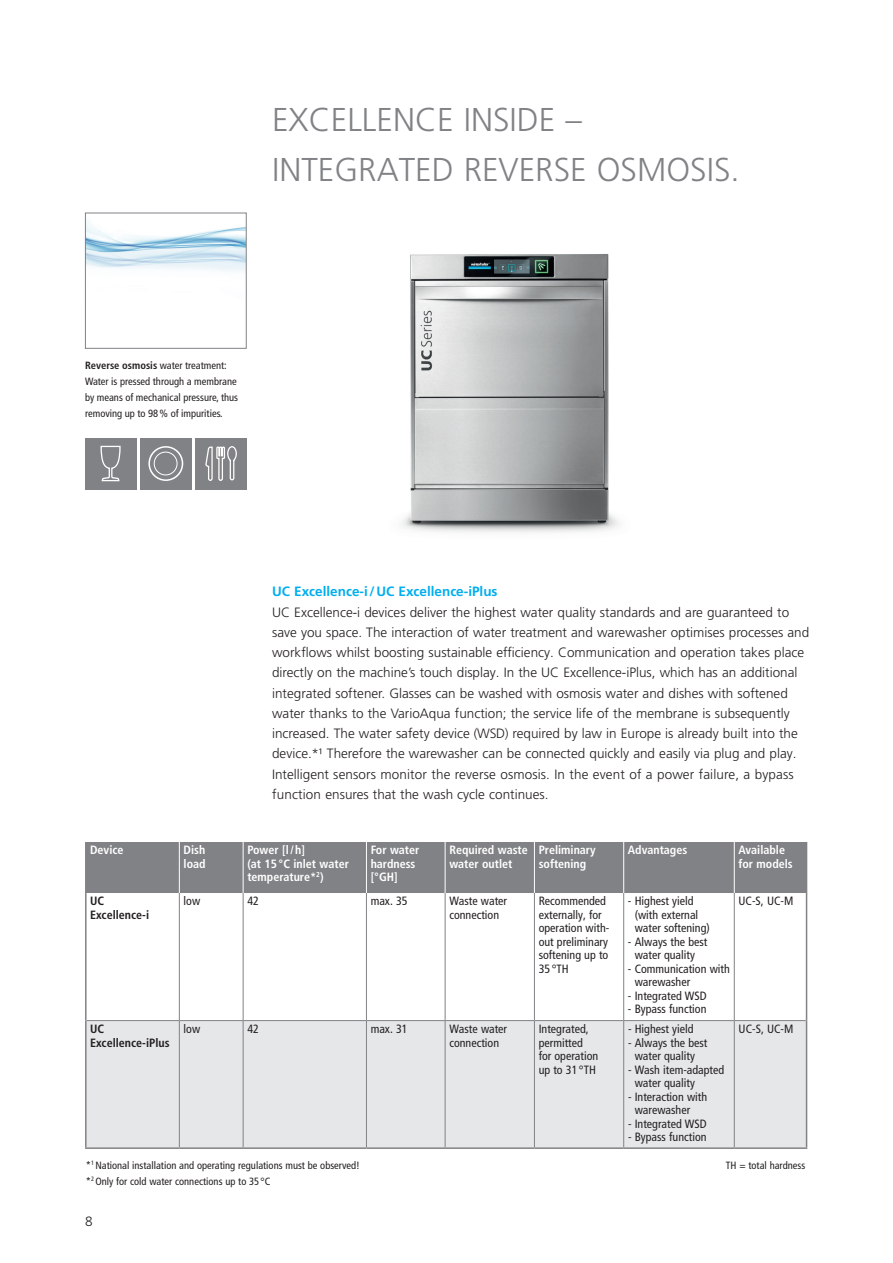
<style>
.page{position:relative;width:893px;height:1263px;background:#fff}
.page>*{position:absolute;margin:0;border:0;box-sizing:border-box;transform-origin:0 0}
.t1{font:300 33px/49.5px "Frutiger LT Pro";color:#808285}
.t2{font:300 13.5px/20.2px "Frutiger LT Pro";color:#231f20}
.t3{font:700 13.5px "Frutiger LT Pro";color:#00aeef}
.t4{font:condensed 12px/13.5px "Frutiger LT Pro";color:#231f20}
.t5{font:700 condensed 12px/13.5px "Frutiger LT Pro";color:#fff}
.t6{font:700 condensed 12px/13.5px "Frutiger LT Pro";color:#231f20}
.t7{font:condensed 10.5px/15.8px "Frutiger LT Pro";color:#231f20}
.s1{font-weight:700}
</style>
<div class="page">
<img style="left:87px;top:221px;width:158px;height:51px">
<div style="left:85px;top:213px;width:162px;height:136px;border:1px solid #808285"></div>
<img style="left:402px;top:254px;width:217px;height:279px">
<div style="left:87px;top:842px;width:719px;height:51px;background:#808285"></div>
<svg style="left:178px;top:893px;width:628px;height:127px"></svg>
<div style="left:87px;top:1021px;width:719px;height:126px;background:#e6e7e9"></div>
<hr style="left:179px;top:842px;width:1px;height:51px;background:#fff">
<hr style="left:243px;top:842px;width:1px;height:51px;background:#fff">
<hr style="left:366px;top:842px;width:1px;height:51px;background:#fff">
<hr style="left:445px;top:842px;width:1px;height:51px;background:#fff">
<hr style="left:534px;top:842px;width:1px;height:51px;background:#fff">
<hr style="left:623px;top:842px;width:1px;height:51px;background:#fff">
<hr style="left:734px;top:842px;width:1px;height:51px;background:#fff">
<hr style="left:85px;top:842px;width:2px;height:51px;background:#808285">
<hr style="left:806px;top:842px;width:1px;height:51px;background:#808285">
<hr style="left:85px;top:893px;width:2px;height:127px;background:#808285">
<hr style="left:85px;top:1020px;width:2px;height:127px;background:#808285">
<hr style="left:734px;top:893px;width:1px;height:127px;background:#808285">
<hr style="left:734px;top:1021px;width:1px;height:126px;background:#808285">
<hr style="left:179px;top:893px;width:1px;height:127px;background:#808285">
<hr style="left:243px;top:893px;width:1px;height:127px;background:#808285">
<hr style="left:366px;top:893px;width:1px;height:127px;background:#808285">
<hr style="left:179px;top:1021px;width:1px;height:126px;background:#808285">
<hr style="left:243px;top:1021px;width:1px;height:126px;background:#808285">
<hr style="left:366px;top:1021px;width:1px;height:126px;background:#808285">
<hr style="left:445px;top:893px;width:1px;height:127px;background:#808285">
<hr style="left:445px;top:1021px;width:1px;height:126px;background:#808285">
<hr style="left:534px;top:893px;width:1px;height:127px;background:#808285">
<hr style="left:534px;top:1021px;width:1px;height:126px;background:#808285">
<hr style="left:623px;top:893px;width:1px;height:127px;background:#808285">
<hr style="left:623px;top:1021px;width:1px;height:126px;background:#808285">
<hr style="left:806px;top:893px;width:1px;height:127px;background:#808285">
<hr style="left:806px;top:1020px;width:1px;height:127px;background:#808285">
<hr style="left:87px;top:1020px;width:92px;height:1px;background:#808285">
<hr style="left:179px;top:1020px;width:64px;height:1px;background:#808285">
<hr style="left:243px;top:1020px;width:123px;height:1px;background:#808285">
<hr style="left:366px;top:1020px;width:79px;height:1px;background:#808285">
<hr style="left:445px;top:1020px;width:89px;height:1px;background:#808285">
<hr style="left:534px;top:1020px;width:90px;height:1px;background:#808285">
<hr style="left:624px;top:1020px;width:110px;height:1px;background:#808285">
<hr style="left:734px;top:1020px;width:72px;height:1px;background:#808285">
<hr style="left:85px;top:1147px;width:94px;height:2px;background:#808285">
<hr style="left:179px;top:1147px;width:64px;height:2px;background:#808285">
<hr style="left:243px;top:1147px;width:123px;height:2px;background:#808285">
<hr style="left:366px;top:1147px;width:79px;height:2px;background:#808285">
<hr style="left:445px;top:1147px;width:89px;height:2px;background:#808285">
<hr style="left:534px;top:1147px;width:90px;height:2px;background:#808285">
<hr style="left:624px;top:1147px;width:110px;height:2px;background:#808285">
<hr style="left:734px;top:1147px;width:73px;height:2px;background:#808285">
<div style="left:196px;top:438px;width:51px;height:51px;background:#808285"></div>
<svg style="left:205px;top:446px;width:32px;height:35px"></svg>
<div style="left:85px;top:438px;width:51px;height:51px;background:#808285"></div>
<svg style="left:100px;top:445px;width:21px;height:37px"></svg>
<div style="left:140px;top:438px;width:51px;height:51px;background:#808285"></div>
<div style="left:148px;top:446px;width:35px;height:35px;border:2px solid #fff;border-radius:50%"></div>
<div style="left:154px;top:452px;width:23px;height:23px;border:1px solid #fff;border-radius:50%"></div>
<h1 class="t1" style="left:272px;top:95px;width:469px">EXCELLENCE INSIDE –<br>INTEGRATED REVERSE OSMOSIS.</h1>
<p class="t7" style="left:85px;top:358px;width:155px"><span class="s1">Reverse osmosis</span> water treatment:<br>Water is pressed through a membrane by means of mechanical pressure, thus removing up to 98% of impurities.</p>
<p class="t3" style="left:272px;top:584px;width:227px">UC Excellence-i/UC Excellence-iPlus</p>
<p class="t2" style="left:272px;top:602px;width:539px">UC Excellence-i devices deliver the highest water quality standards and are guaranteed to save you space. The interaction of water treatment and warewasher optimises processes and workflows whilst boosting sustainable efficiency. Communication and operation takes place directly on the machine’s touch display. In the UC Excellence-iPlus, which has an additional integrated softener. Glasses can be washed with osmosis water and dishes with softened water thanks to the VarioAqua function; the service life of the membrane is subsequently increased. The water safety device (WSD) required by law in Europe is already built into the device.*¹ Therefore the warewasher can be connected quickly and easily via plug and play.<br>Intelligent sensors monitor the reverse osmosis. In the event of a power failure, a bypass function ensures that the wash cycle continues.</p>
<p class="t5" style="left:90px;top:843px;width:35px">Device</p>
<p class="t5" style="left:184px;top:843px;width:24px">Dish load</p>
<p class="t5" style="left:247px;top:843px;width:103px">Power [l/h]<br>(at 15°C inlet water temperature*<sup>2</sup>)</p>
<p class="t5" style="left:371px;top:843px;width:50px">For water hardness [°GH]</p>
<p class="t5" style="left:449px;top:843px;width:80px">Required waste water outlet</p>
<p class="t5" style="left:539px;top:843px;width:59px">Preliminary softening</p>
<p class="t5" style="left:628px;top:843px;width:61px">Advantages</p>
<p class="t5" style="left:738px;top:843px;width:56px">Available for models</p>
<p class="t6" style="left:90px;top:894px;width:61px">UC<br>Excellence-i</p>
<p class="t4" style="left:184px;top:894px;width:18px">low</p>
<p class="t4" style="left:247px;top:894px;width:13px">42</p>
<p class="t4" style="left:371px;top:894px;width:38px">max. 35</p>
<p class="t4" style="left:449px;top:894px;width:59px">Waste water connection</p>
<p class="t4" style="left:539px;top:894px;width:72px">Recommended externally, for operation with&shy;out preliminary softening up to<br>35 °TH</p>
<p class="t4" style="left:635px;top:894px;width:77px;text-indent:-7px">- Highest yield (with external water softening)</p>
<p class="t4" style="left:738px;top:894px;width:56px">UC-S, UC-M</p>
<p class="t4" style="left:628px;top:935px;width:81px;text-align:center">- Always the best water quality</p>
<p class="t4" style="left:635px;top:962px;width:97px;text-indent:-7px">- Communication with warewasher</p>
<p class="t4" style="left:628px;top:989px;width:80px">- Integrated WSD</p>
<p class="t4" style="left:628px;top:1002px;width:80px">- Bypass function</p>
<p class="t6" style="left:90px;top:1022px;width:81px">UC<br>Excellence-iPlus</p>
<p class="t4" style="left:184px;top:1022px;width:18px">low</p>
<p class="t4" style="left:247px;top:1022px;width:13px">42</p>
<p class="t4" style="left:371px;top:1022px;width:38px">max. 31</p>
<p class="t4" style="left:449px;top:1022px;width:59px">Waste water connection</p>
<p class="t4" style="left:539px;top:1022px;width:61px">Integrated, permitted for operation up to 31 °TH</p>
<p class="t4" style="left:628px;top:1022px;width:67px">- Highest yield</p>
<p class="t4" style="left:628px;top:1036px;width:81px;text-align:center">- Always the best water quality</p>
<p class="t4" style="left:635px;top:1063px;width:91px;text-indent:-7px">- Wash item-adapted water quality</p>
<p class="t4" style="left:635px;top:1090px;width:74px;text-indent:-7px">- Interaction with warewasher</p>
<p class="t4" style="left:628px;top:1117px;width:80px">- Integrated WSD</p>
<p class="t4" style="left:628px;top:1130px;width:80px">- Bypass function</p>
<p class="t4" style="left:738px;top:1022px;width:56px">UC-S, UC-M</p>
<p class="t7" style="left:86px;top:1157px;width:276px">*<sup>1</sup> National installation and operating regulations must be observed!</p>
<p class="t7" style="left:726px;top:1157px;width:81px">TH = total hardness</p>
<p class="t7" style="left:86px;top:1173px;width:186px">*<sup>2</sup> Only for cold water connections up to 35 °C</p>
<p class="t2" style="left:85px;top:1211px;width:9px">8</p>
</div>
